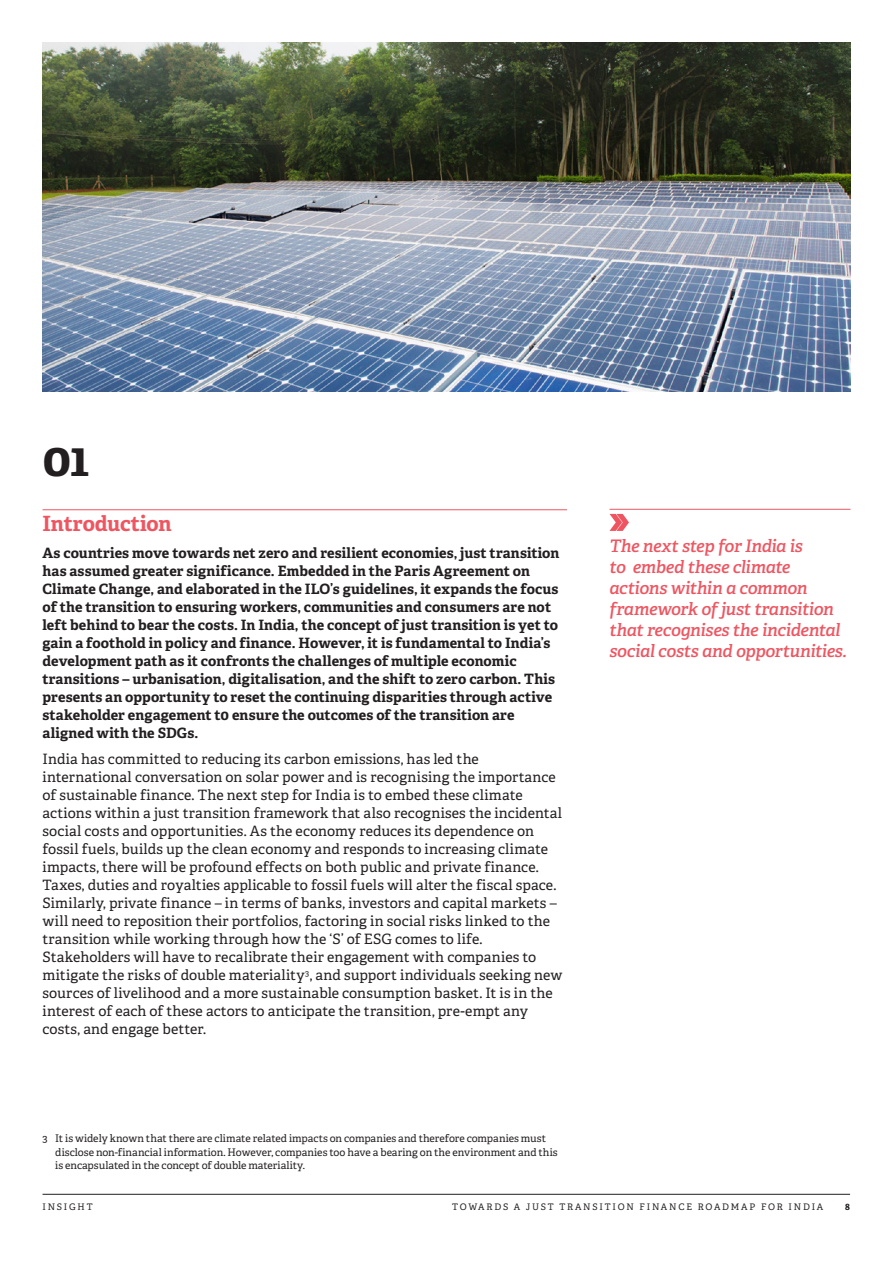
<style>
.page{position:relative;width:893px;height:1263px;background:#fff}
.page>*{position:absolute;margin:0;border:0;box-sizing:border-box;transform-origin:0 0}
.t1{font:700 48px "Adelle";color:#231f20}
.t2{font:700 21px "Adelle";letter-spacing:-.005em;color:#ef5561}
.t3{font:italic 600 17.25px/21px "Adelle";letter-spacing:-.015em;color:#ef5561}
.t4{font:14.25px/18px "Adelle";letter-spacing:.01em;color:#231f20}
.t5{font:700 14.25px/18px "Adelle";letter-spacing:.005em;color:#231f20}
.t6{font:10.5px/13.5px "Adelle";color:#231f20}
.t7{font:9px "Adelle";letter-spacing:.2em;color:#231f20}
.t8{font:700 9px "Adelle";color:#231f20}
</style>
<div class="page">
<hr style="left:43px;top:1194px;width:807px;height:1px;background:#231f20">
<hr style="left:43px;top:509px;width:524px;height:1px;background:#ef5561">
<hr style="left:609px;top:509px;width:241px;height:1px;background:#ef5561">
<svg style="left:609px;top:514px;width:20px;height:17px"></svg>
<img style="left:43px;top:43px;width:807px;height:348px">
<h1 class="t1" style="left:43px;top:429px;width:48px">01</h1>
<h2 class="t2" style="left:43px;top:510px;width:131px">Introduction</h2>
<p class="t5" style="left:43px;top:544px;width:518px">As countries move towards net zero and resilient economies, just transition has assumed greater significance. Embedded in the Paris Agreement on Climate Change, and elaborated in the ILO’s guidelines, it expands the focus of the transition to ensuring workers, communities and consumers are not left behind to bear the costs. In India, the concept of just transition is yet to gain a foothold in policy and finance. However, it is fundamental to India’s development path as it confronts the challenges of multiple economic transitions – urbanisation, digitalisation, and the shift to zero carbon. This presents an opportunity to reset the continuing disparities through active stakeholder engagement t0 ensure the outcomes of the transition are aligned with the SDGs.</p>
<p class="t4" style="left:43px;top:750px;width:521px">India has committed to reducing its carbon emissions, has led the international conversation on solar power and is recognising the importance of sustainable finance. The next step for India is to embed these climate actions within a just transition framework that also recognises the incidental social costs and opportunities. As the economy reduces its dependence on fossil fuels, builds up the clean economy and responds to increasing climate impacts, there will be profound effects on both public and private finance.<br>Taxes, duties and royalties applicable to fossil fuels will alter the fiscal space.<br>Similarly, private finance – in terms of banks, investors and capital markets – will need to reposition their portfolios, factoring in social risks linked to the transition while working through how the ‘S’ of ESG comes to life.<br>Stakeholders will have to recalibrate their engagement with companies to mitigate the risks of double materiality<sup>3</sup>, and support individuals seeking new sources of livelihood and a more sustainable consumption basket. It is in the interest of each of these actors to anticipate the transition, pre-empt any costs, and engage better.</p>
<p class="t6" style="left:55px;top:1132px;width:504px;text-indent:-13px">3 It is widely known that there are climate related impacts on companies and therefore companies must disclose non-financial information. However, companies too have a bearing on the environment and this is encapsulated in the concept of double materiality.</p>
<p class="t3" style="left:609px;top:535px;width:239px">The next step for India is<br>to embed these climate actions within a common framework of just transition that recognises the incidental social costs and opportunities.</p>
<p class="t7" style="left:43px;top:1201px;width:52px">INSIGHT</p>
<p class="t7" style="left:452px;top:1201px;width:373px">TOWARDS A JUST TRANSITION FINANCE ROADMAP FOR INDIA</p>
<p class="t8" style="left:845px;top:1201px;width:6px">8</p>
</div>
